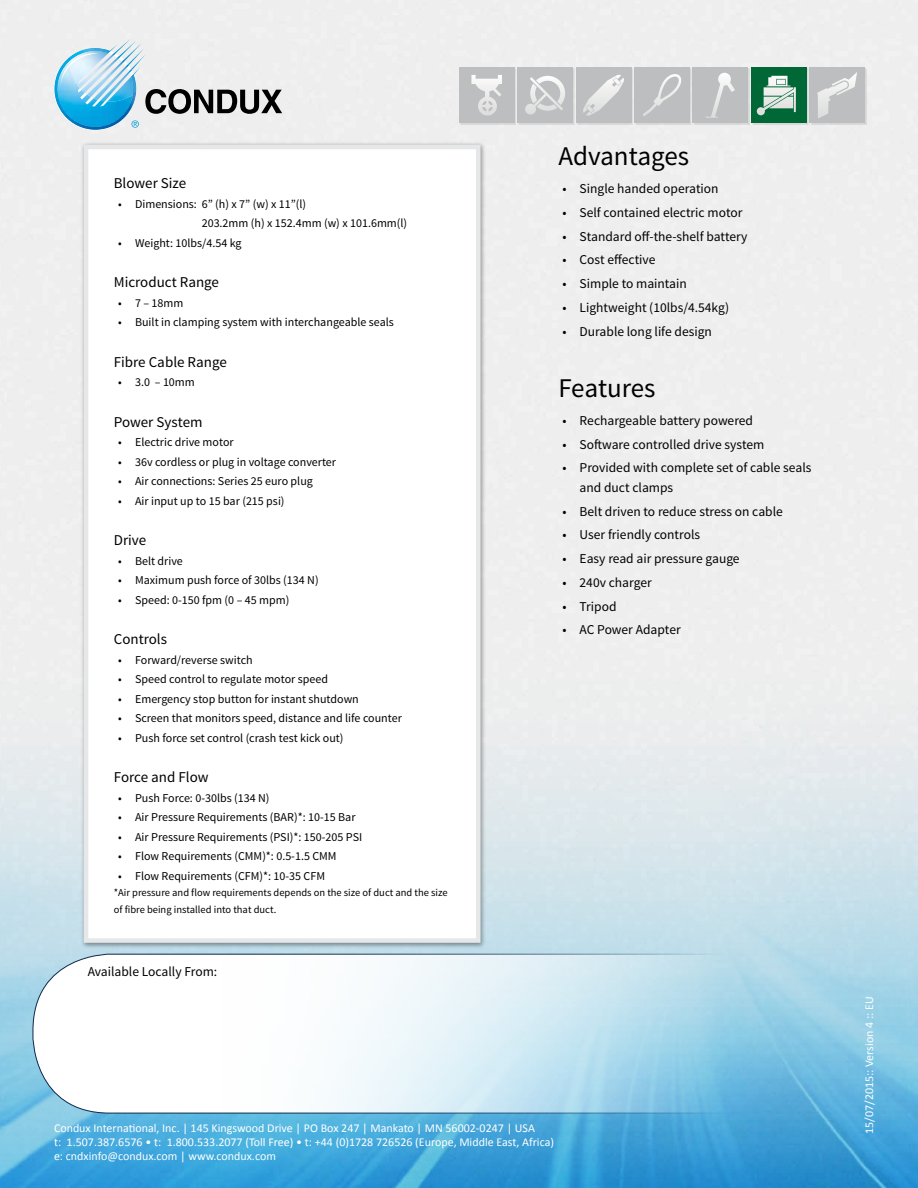
<style>
.page{position:relative;width:918px;height:1188px;background:#fff}
.page>*{position:absolute;margin:0;border:0;box-sizing:border-box;transform-origin:0 0}
.t1{font:27px "Source Sans Pro";color:#000}
.t2{font:15px "Source Sans Pro";color:#000}
.t3{font:13.5px/19.5px "Source Sans Pro";color:#000}
.t4{font:12px/19.5px "Source Sans Pro";color:#000}
.t5{font:12px/14.4px "Calibri";color:#fff}
.t6{font:10.5px/16.5px "Source Sans Pro";color:#000}
</style>
<div class="page">
<div style="left:0;top:0;width:918px;height:599px;background:#eee"></div>
<img style="left:0;top:599px;width:918px;height:589px">
<img style="left:114px;top:39px;width:17px;height:5px">
<img style="left:119px;top:41px;width:17px;height:3px">
<img style="left:124px;top:43px;width:18px;height:1px">
<svg style="left:54px;top:44px;width:228px;height:86px;background:#b7cdd7"></svg>
<img style="left:69px;top:53px;width:30px;height:13px">
<img style="left:60px;top:64px;width:10px;height:24px">
<div style="left:460px;top:69px;width:407px;height:56px;background:#000;opacity:.1"></div>
<div style="left:459px;top:68px;width:55px;height:55px;background:#bcbec0"></div>
<svg style="left:471px;top:75px;width:31px;height:41px"></svg>
<div style="left:517px;top:68px;width:56px;height:55px;background:#bcbec0"></div>
<svg style="left:525px;top:76px;width:40px;height:39px"></svg>
<div style="left:576px;top:68px;width:55px;height:55px;background:#bcbec0"></div>
<svg style="left:583px;top:75px;width:41px;height:41px"></svg>
<div style="left:634px;top:68px;width:56px;height:55px;background:#bcbec0"></div>
<svg style="left:643px;top:74px;width:39px;height:42px"></svg>
<div style="left:693px;top:68px;width:55px;height:55px;background:#bcbec0"></div>
<svg style="left:706px;top:73px;width:29px;height:45px"></svg>
<div style="left:751px;top:68px;width:55px;height:55px;background:#006836"></div>
<svg style="left:757px;top:76px;width:39px;height:39px"></svg>
<div style="left:809px;top:68px;width:56px;height:55px;background:#bcbec0"></div>
<svg style="left:817px;top:72px;width:40px;height:46px"></svg>
<div style="left:81px;top:142px;width:406px;height:807px;background:#000;opacity:.4"></div>
<div style="left:86px;top:147px;width:392px;height:794px;background:#fff"></div>
<div style="left:84px;top:145px;width:397px;height:798px;border:4px solid #e6e7e8"></div>
<svg style="left:33px;top:954px;width:870px;height:159px"></svg>
<div style="left:32px;top:954px;width:872px;height:160px;border:1px solid #0f2749;border-radius:76px"></div>
<p class="t2" style="left:114px;top:174px;width:74px">Blower Size</p>
<p class="t4" style="left:202px;top:194px;width:207px;text-indent:-84px">• Dimensions: 6” (h) x 7” (w) x 11”(l)<br>203.2mm (h) x 152.4mm (w) x 101.6mm(l)</p>
<p class="t4" style="left:118px;top:233px;width:125px">• Weight: 10lbs/4.54 kg</p>
<p class="t2" style="left:114px;top:273px;width:107px">Microduct Range</p>
<p class="t4" style="left:118px;top:293px;width:67px">• 7 – 18mm</p>
<p class="t4" style="left:118px;top:313px;width:277px">• Built in clamping system with interchangeable seals</p>
<p class="t2" style="left:114px;top:353px;width:115px">Fibre Cable Range</p>
<p class="t4" style="left:118px;top:373px;width:78px">• 3.0 – 10mm</p>
<p class="t2" style="left:114px;top:413px;width:90px">Power System</p>
<p class="t4" style="left:118px;top:433px;width:117px">• Electric drive motor</p>
<p class="t4" style="left:118px;top:452px;width:220px">• 36v cordless or plug in voltage converter</p>
<p class="t4" style="left:118px;top:472px;width:196px">• Air connections: Series 25 euro plug</p>
<p class="t4" style="left:118px;top:491px;width:168px">• Air input up to 15 bar (215 psi)</p>
<p class="t2" style="left:114px;top:531px;width:34px">Drive</p>
<p class="t4" style="left:118px;top:551px;width:66px">• Belt drive</p>
<p class="t4" style="left:118px;top:571px;width:202px">• Maximum push force of 30lbs (134 N)</p>
<p class="t4" style="left:118px;top:590px;width:173px">• Speed: 0-150 fpm (0 – 45 mpm)</p>
<p class="t2" style="left:114px;top:630px;width:55px">Controls</p>
<p class="t4" style="left:118px;top:650px;width:136px">• Forward/reverse switch</p>
<p class="t4" style="left:118px;top:670px;width:211px">• Speed control to regulate motor speed</p>
<p class="t4" style="left:118px;top:689px;width:242px">• Emergency stop button for instant shutdown</p>
<p class="t4" style="left:118px;top:709px;width:285px">• Screen that monitors speed, distance and life counter</p>
<p class="t4" style="left:118px;top:728px;width:227px">• Push force set control (crash test kick out)</p>
<p class="t2" style="left:114px;top:768px;width:96px">Force and Flow</p>
<p class="t4" style="left:118px;top:788px;width:153px">• Push Force: 0-30lbs (134 N)</p>
<p class="t4" style="left:118px;top:808px;width:239px">• Air Pressure Requirements (BAR)*: 10-15 Bar</p>
<p class="t4" style="left:118px;top:827px;width:246px">• Air Pressure Requirements (PSI)*: 150-205 PSI</p>
<p class="t4" style="left:118px;top:847px;width:220px">• Flow Requirements (CMM)*: 0.5-1.5 CMM</p>
<p class="t4" style="left:118px;top:866px;width:209px">• Flow Requirements (CFM)*: 10-35 CFM</p>
<p class="t6" style="left:114px;top:885px;width:335px">*Air pressure and flow requirements depends on the size of duct and the size of fibre being installed into that duct.</p>
<p class="t3" style="left:88px;top:962px;width:131px">Available Locally From:</p>
<h1 class="t1" style="left:558px;top:139px;width:132px">Advantages</h1>
<p class="t3" style="left:563px;top:179px;width:157px">• Single handed operation</p>
<p class="t3" style="left:563px;top:203px;width:181px">• Self contained electric motor</p>
<p class="t3" style="left:563px;top:227px;width:186px">• Standard off-the-shelf battery</p>
<p class="t3" style="left:563px;top:250px;width:94px">• Cost effective</p>
<p class="t3" style="left:563px;top:274px;width:126px">• Simple to maintain</p>
<p class="t3" style="left:563px;top:298px;width:168px">• Lightweight (10lbs/4.54kg)</p>
<p class="t3" style="left:563px;top:322px;width:151px">• Durable long life design</p>
<h1 class="t1" style="left:558px;top:371px;width:99px">Features</h1>
<p class="t3" style="left:563px;top:411px;width:192px">• Rechargeable battery powered</p>
<p class="t3" style="left:563px;top:435px;width:203px">• Software controlled drive system</p>
<p class="t3" style="left:580px;top:458px;width:233px;text-indent:-17px">• Provided with complete set of cable seals and duct clamps</p>
<p class="t3" style="left:563px;top:502px;width:222px">• Belt driven to reduce stress on cable</p>
<p class="t3" style="left:563px;top:525px;width:139px">• User friendly controls</p>
<p class="t3" style="left:563px;top:549px;width:179px">• Easy read air pressure gauge</p>
<p class="t3" style="left:563px;top:573px;width:91px">• 240v charger</p>
<p class="t3" style="left:563px;top:597px;width:55px">• Tripod</p>
<p class="t3" style="left:563px;top:620px;width:120px">• AC Power Adapter</p>
<p class="t5" style="left:54px;top:1120px;width:483px">Condux International, Inc. | 145 Kingswood Drive | PO Box 247 | Mankato | MN 56002-0247 | USA</p>
<p class="t5" style="left:54px;top:1135px;width:502px">t: 1.507.387.6576 • t: 1.800.533.2077 (Toll Free) • t: +44 (0)1728 726526 (Europe, Middle East, Africa) e: cndxinfo@condux.com | www.condux.com</p>
<p class="t5" style="left:862px;top:1134px;width:139px;rotate:-90deg">15/07/2015:: Version 4 :: EU</p>
</div>
